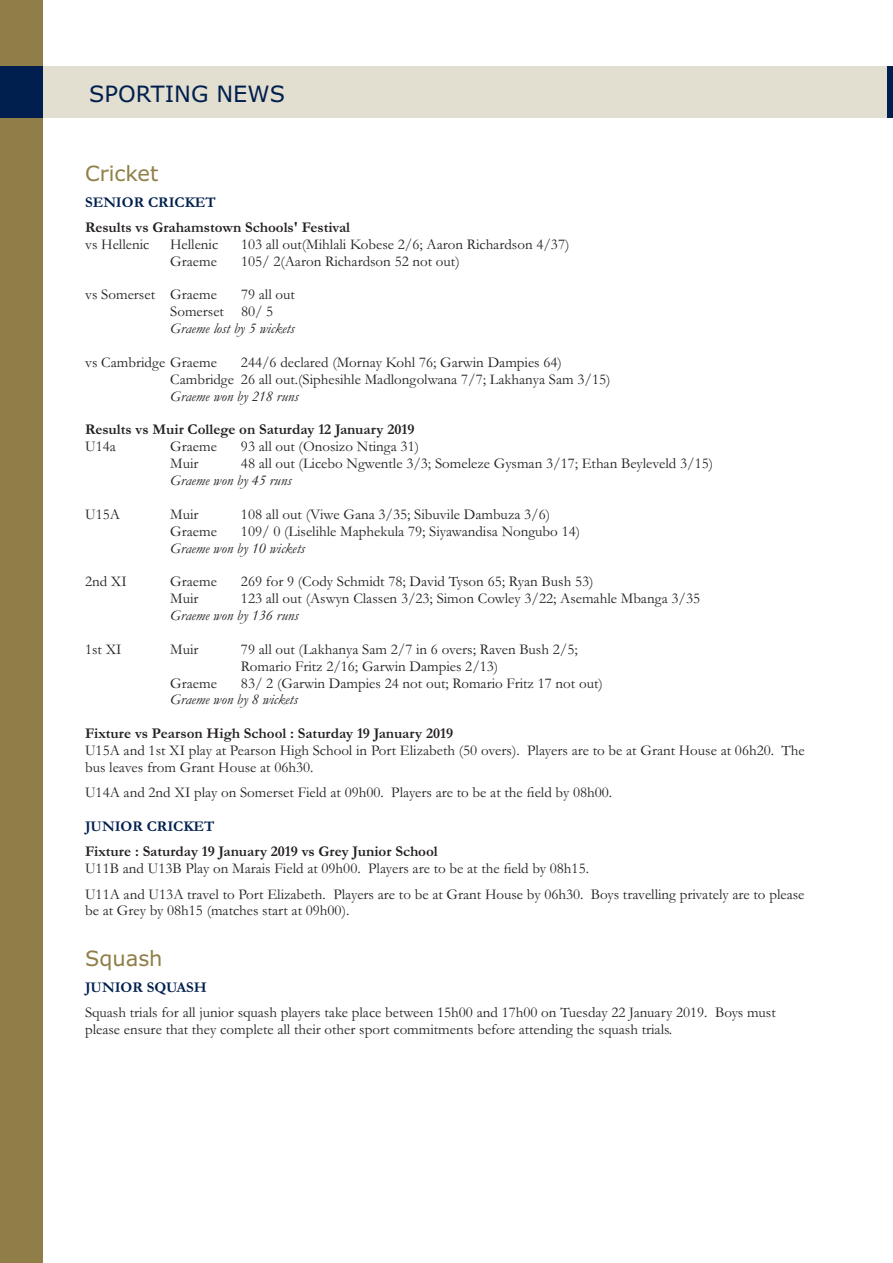
<style>
.page{position:relative;width:893px;height:1263px;background:#fff}
.page>*{position:absolute;margin:0;border:0;box-sizing:border-box;transform-origin:0 0}
.t1{font:22.5px "Verdana";color:#001f4e}
.t2{font:21px "Verdana";color:#8f7e48}
.t3{font:italic 500 15px/16.8px "Garamond";color:#231f20}
.t4{font:italic 500 15px "Garamond";color:#001f4e}
</style>
<div class="page">
<div style="left:0;top:0;width:43px;height:1263px;background:#8f7e48"></div>
<div style="left:21px;top:66px;width:872px;height:51px;background:#e2ded0"></div>
<div style="left:0;top:66px;width:43px;height:51px;background:#001f4e"></div>
<div style="left:888px;top:66px;width:5px;height:51px;background:#001f4e"></div>
<h1 class="t1" style="left:89px;top:85px;width:197px">SPORTING NEWS</h1>
<h2 class="t2" style="left:85px;top:164px;width:75px">Cricket</h2>
<p class="t4" style="left:85px;top:197px;width:132px">SENIOR CRICKET</p>
<p class="t3" style="left:85px;top:221px;width:267px">Results vs Grahamstown Schools' Festival vs Hellenic</p>
<p class="t3" style="left:170px;top:237px;width:50px">Hellenic</p>
<p class="t3" style="left:241px;top:237px;width:330px">103 all out (Mihlali Kobese 2/6; Aaron Richardson 4/37)</p>
<p class="t3" style="left:170px;top:254px;width:48px">Graeme</p>
<p class="t3" style="left:241px;top:254px;width:220px">105/ 2 (Aaron Richardson 52 not out)</p>
<p class="t3" style="left:85px;top:288px;width:133px">vs Somerset Graeme</p>
<p class="t3" style="left:170px;top:288px;width:126px;text-indent:71px">79 all out<br>Somerset 80/ 5<br>Graeme lost by 5 wickets</p>
<p class="t3" style="left:85px;top:356px;width:133px">vs Cambridge Graeme</p>
<p class="t3" style="left:170px;top:356px;width:442px;text-indent:71px">244/6 declared (Mornay Kohl 76; Garwin Dampies 64)<br>Cambridge 26 all out. (Siphesihle Madlongolwana 7/7; Lakhanya Sam 3/15)<br>Graeme won by 218 runs</p>
<p class="t3" style="left:85px;top:423px;width:331px">Results vs Muir College on Saturday 12 January 2019<br>U14a</p>
<p class="t3" style="left:170px;top:440px;width:48px">Graeme</p>
<p class="t3" style="left:241px;top:440px;width:180px">93 all out (Onosizo Ntinga 31)</p>
<p class="t3" style="left:170px;top:457px;width:30px">Muir</p>
<p class="t3" style="left:170px;top:457px;width:544px;text-indent:71px">48 all out (Licebo Ngwentle 3/3; Someleze Gysman 3/17; Ethan Beyleveld 3/15)<br>Graeme won by 45 runs</p>
<p class="t3" style="left:85px;top:507px;width:36px">U15A</p>
<p class="t3" style="left:170px;top:507px;width:30px">Muir</p>
<p class="t3" style="left:241px;top:507px;width:311px">108 all out (Viwe Gana 3/35; Sibuvile Dambuza 3/6)</p>
<p class="t3" style="left:170px;top:524px;width:48px">Graeme</p>
<p class="t3" style="left:170px;top:524px;width:411px;text-indent:71px">109/ 0 (Liselihle Maphekula 79; Siyawandisa Nongubo 14)<br>Graeme won by 10 wickets</p>
<p class="t3" style="left:85px;top:575px;width:43px">2nd XI</p>
<p class="t3" style="left:170px;top:575px;width:48px">Graeme</p>
<p class="t3" style="left:241px;top:575px;width:354px">269 for 9 (Cody Schmidt 78; David Tyson 65; Ryan Bush 53)</p>
<p class="t3" style="left:170px;top:592px;width:30px">Muir</p>
<p class="t3" style="left:170px;top:592px;width:531px;text-indent:71px">123 all out (Aswyn Classen 3/23; Simon Cowley 3/22; Asemahle Mbanga 3/35<br>Graeme won by 136 runs</p>
<p class="t3" style="left:85px;top:642px;width:38px">1st XI</p>
<p class="t3" style="left:170px;top:642px;width:30px">Muir</p>
<p class="t3" style="left:241px;top:642px;width:338px">79 all out (Lakhanya Sam 2/7 in 6 overs; Raven Bush 2/5;<br>Romario Fritz 2/16; Garwin Dampies 2/13)</p>
<p class="t3" style="left:170px;top:676px;width:48px">Graeme</p>
<p class="t3" style="left:170px;top:676px;width:434px;text-indent:71px">83/ 2 (Garwin Dampies 24 not out; Romario Fritz 17 not out)<br>Graeme won by 8 wickets</p>
<p class="t3" style="left:85px;top:727px;width:721px">Fixture vs Pearson High School : Saturday 19 January 2019<br>U15A and 1st XI play at Pearson High School in Port Elizabeth (50 overs). Players are to be at Grant House at 06h20. The bus leaves from Grant House at 06h30.</p>
<p class="t3" style="left:85px;top:786px;width:529px">U14A and 2nd XI play on Somerset Field at 09h00. Players are to be at the field by 08h00.</p>
<p class="t4" style="left:85px;top:821px;width:131px">JUNIOR CRICKET</p>
<p class="t3" style="left:85px;top:845px;width:505px">Fixture : Saturday 19 January 2019 vs Grey Junior School<br>U11B and U13B Play on Marais Field at 09h00. Players are to be at the field by 08h15.</p>
<p class="t3" style="left:85px;top:887px;width:721px">U11A and U13A travel to Port Elizabeth. Players are to be at Grant House by 06h30. Boys travelling privately are to please be at Grey by 08h15 (matches start at 09h00).</p>
<h2 class="t2" style="left:85px;top:950px;width:79px">Squash</h2>
<p class="t4" style="left:85px;top:982px;width:123px">JUNIOR SQUASH</p>
<p class="t3" style="left:85px;top:1006px;width:692px">Squash trials for all junior squash players take place between 15h00 and 17h00 on Tuesday 22 January 2019. Boys must please ensure that they complete all their other sport commitments before attending the squash trials.</p>
</div>
